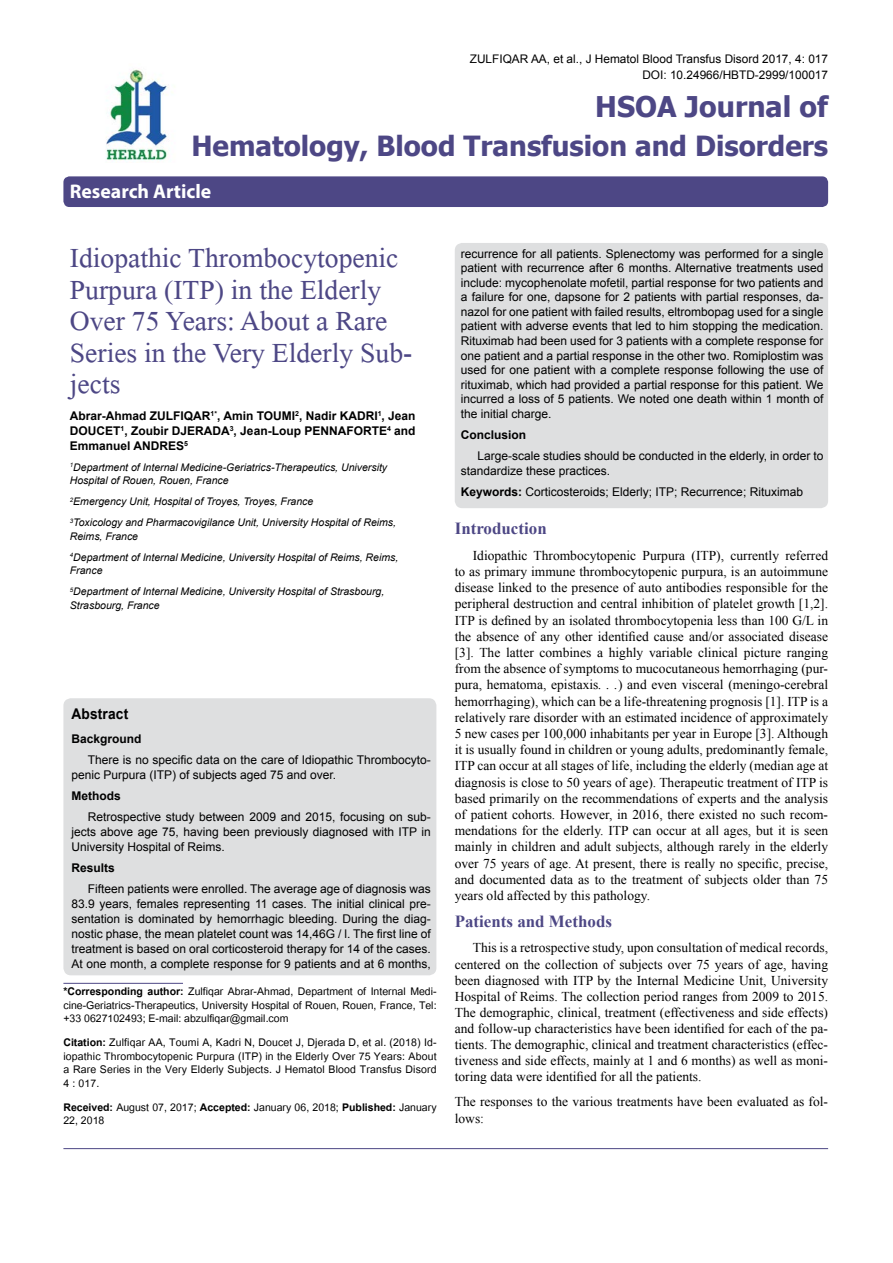
<style>
.page{position:relative;width:893px;height:1263px;background:#fff}
.page>*{position:absolute;margin:0;border:0;box-sizing:border-box;transform-origin:0 0}
.t1{font:41.25px/31.5px "Microsoft Himalaya";color:#4d4785}
.t2{font:700 28.5px "Tahoma";color:#4d4785}
.t3{font:700 27.75px "Tahoma";color:#4d4785}
.t4{font:700 19.8px "Myriad Hebrew";color:#fff}
.t5{font:700 16.95px "Times New Roman";color:#4d4785}
.t6{font:700 14.85px "Arial";letter-spacing:.015em;color:#000;scale:.93 1}
.t7{font:14.7px/13.5px "Utsaah";color:#000;text-align:justify}
.t8{font:13.5px/16.2px "Times New Roman";color:#000;text-align:justify}
.t9{font:12px/14.5px "Arial";color:#000;text-align:justify}
.t10{font:700 12px/15px "Arial";color:#000;text-align:justify}
.t11{font:11.85px/16.5px "Arial";color:#000;text-align:right}
.t12{font:italic 10.5px/21px "Arial";color:#000}
.s1{font-weight:700}
.s2{font-style:italic}
</style>
<div class="page">
<div style="left:63px;top:176px;width:765px;height:31px;background:#4d4785;border-radius:6px"></div>
<hr style="left:63px;top:983px;width:120px;height:1px;background:#4d4785">
<img style="left:106px;top:69px;width:69px;height:92px">
<hr style="left:63px;top:1148px;width:765px;height:1px;background:#4d4785">
<div style="left:63px;top:698px;width:373px;height:277px;background:#dedfe0;border-radius:8px"></div>
<div style="left:455px;top:243px;width:373px;height:265px;background:#dedfe0;border-radius:8px"></div>
<p class="t11" style="left:470px;top:50px;width:360px">ZULFIQAR AA, et al., J Hematol Blood Transfus Disord 2017, 4: 017<br>DOI: 10.24966/HBTD-2999/100017</p>
<h2 class="t2" style="left:595px;top:87px;width:234px">HSOA Journal of</h2>
<h3 class="t3" style="left:191px;top:127px;width:638px">Hematology, Blood Transfusion and Disorders</h3>
<h3 class="t4" style="left:70px;top:180px;width:143px">Research Article</h3>
<h1 class="t1" style="left:70px;top:237px;width:344px">Idiopathic Thrombocytopenic<br>Purpura (ITP) in the Elderly<br>Over 75 Years: About a Rare<br>Series in the Very Elderly Sub&shy;jects</h1>
<p class="t10" style="left:70px;top:408px;width:347px">Abrar-Ahmad ZULFIQAR<sup>1*</sup>, Amin TOUMI<sup>2</sup>, Nadir KADRI<sup>1</sup>, Jean DOUCET<sup>1</sup>, Zoubir DJERADA<sup>3</sup>, Jean-Loup PENNAFORTE<sup>4</sup> and Emmanuel ANDRES<sup>5</sup></p>
<p class="t12" style="left:70px;top:460px;width:319px;line-height:13.5px"><sup>1</sup>Department of Internal Medicine-Geriatrics-Therapeutics, University<br>Hospital of Rouen, Rouen, France</p>
<p class="t12" style="left:70px;top:491px;width:328px"><sup>2</sup>Emergency Unit, Hospital of Troyes, Troyes, France<br><sup>3</sup>Toxicology and Pharmacovigilance Unit, University Hospital of Reims,</p>
<p class="t12" style="left:70px;top:526px;width:330px">Reims, France<br><sup>4</sup>Department of Internal Medicine, University Hospital of Reims, Reims,</p>
<p class="t12" style="left:70px;top:560px;width:316px">France<br><sup>5</sup>Department of Internal Medicine, University Hospital of Strasbourg,</p>
<p class="t12" style="left:70px;top:595px;width:91px">Strasbourg, France</p>
<p class="t6" style="left:71px;top:703px;width:63px">Abstract</p>
<p class="t10" style="left:71px;top:731px;width:72px">Background</p>
<p class="t9" style="left:71px;top:752px;width:361px;line-height:15px;text-indent:16px">There is no specific data on the care of Idiopathic Thrombocyto&shy;penic Purpura (ITP) of subjects aged 75 and over.</p>
<p class="t10" style="left:71px;top:788px;width:51px">Methods</p>
<p class="t9" style="left:71px;top:809px;width:361px;line-height:15px;text-indent:16px">Retrospective study between 2009 and 2015, focusing on sub&shy;jects above age 75, having been previously diagnosed with ITP in University Hospital of Reims.</p>
<p class="t10" style="left:71px;top:860px;width:45px">Results</p>
<p class="t9" style="left:71px;top:881px;width:361px;line-height:15px;text-indent:16px">Fifteen patients were enrolled. The average age of diagnosis was 83.9 years, females representing 11 cases. The initial clinical pre&shy;sentation is dominated by hemorrhagic bleeding. During the diag&shy;nostic phase, the mean platelet count was 14,46G / l. The first line of treatment is based on oral corticosteroid therapy for 14 of the cases.<br>At one month, a complete response for 9 patients and at 6 months,</p>
<p class="t7" style="left:63px;top:986px;width:375px"><span class="s1">*Corresponding author:</span> Zulfiqar Abrar-Ahmad, Department of Internal Medi&shy;cine-Geriatrics-Therapeutics, University Hospital of Rouen, Rouen, France, Tel: +33 0627102493; E-mail: abzulfiqar@gmail.com</p>
<p class="t7" style="left:63px;top:1037px;width:375px"><span class="s1">Citation:</span> Zulfiqar AA, Toumi A, Kadri N, Doucet J, Djerada D, et al. (2018) Id&shy;iopathic Thrombocytopenic Purpura (ITP) in the Elderly Over 75 Years: About a Rare Series in the Very Elderly Subjects. J Hematol Blood Transfus Disord 4 : 017.</p>
<p class="t7" style="left:63px;top:1101px;width:375px"><span class="s1">Received:</span> August 07, 2017; <span class="s1">Accepted:</span> January 06, 2018; <span class="s1">Published:</span> January<br>22, 2018</p>
<p class="t9" style="left:461px;top:246px;width:364px">recurrence for all patients. Splenectomy was performed for a single patient with recurrence after 6 months. Alternative treatments used include: mycophenolate mofetil, partial response for two patients and a failure for one, dapsone for 2 patients with partial responses, da&shy;nazol for one patient with failed results, eltrombopag used for a single patient with adverse events that led to him stopping the medication.<br>Rituximab had been used for 3 patients with a complete response for one patient and a partial response in the other two. Romiplostim was used for one patient with a complete response following the use of rituximab, which had provided a partial response for this patient. We incurred a loss of 5 patients. We noted one death within 1 month of the initial charge.</p>
<p class="t10" style="left:461px;top:427px;width:67px">Conclusion</p>
<p class="t9" style="left:461px;top:448px;width:364px;line-height:15px;text-indent:16px">Large-scale studies should be conducted in the elderly, in order to standardize these practices.</p>
<p class="t9" style="left:461px;top:484px;width:344px"><span class="s1">Keywords:</span> Corticosteroids; Elderly; ITP; Recurrence; Rituximab</p>
<p class="t5" style="left:455px;top:517px;width:93px">Introduction</p>
<p class="t8" style="left:455px;top:547px;width:375px;text-indent:18px">Idiopathic Thrombocytopenic Purpura (ITP), currently referred to as primary immune thrombocytopenic purpura, is an autoimmune disease linked to the presence of auto antibodies responsible for the peripheral destruction and central inhibition of platelet growth [1,2].<br>ITP is defined by an isolated thrombocytopenia less than 100 G/L in the absence of any other identified cause and/or associated disease [3]. The latter combines a highly variable clinical picture ranging from the absence of symptoms to mucocutaneous hemorrhaging (pur&shy;pura, hematoma, epistaxis<span class="s2">. . .</span>) and even visceral (meningo-cerebral hemorrhaging), which can be a life-threatening prognosis [1]. ITP is a relatively rare disorder with an estimated incidence of approximately 5 new cases per 100,000 inhabitants per year in Europe [3]. Although it is usually found in children or young adults, predominantly female, ITP can occur at all stages of life, including the elderly (median age at diagnosis is close to 50 years of age). Therapeutic treatment of ITP is based primarily on the recommendations of experts and the analysis of patient cohorts. However, in 2016, there existed no such recom&shy;mendations for the elderly. ITP can occur at all ages, but it is seen mainly in children and adult subjects, although rarely in the elderly over 75 years of age. At present, there is really no specific, precise, and documented data as to the treatment of subjects older than 75 years old affected by this pathology.</p>
<p class="t5" style="left:455px;top:909px;width:159px">Patients and Methods</p>
<p class="t8" style="left:455px;top:940px;width:375px;text-indent:18px">This is a retrospective study, upon consultation of medical records, centered on the collection of subjects over 75 years of age, having been diagnosed with ITP by the Internal Medicine Unit, University Hospital of Reims. The collection period ranges from 2009 to 2015.<br>The demographic, clinical, treatment (effectiveness and side effects) and follow-up characteristics have been identified for each of the pa&shy;tients. The demographic, clinical and treatment characteristics (effec&shy;tiveness and side effects, mainly at 1 and 6 months) as well as moni&shy;toring data were identified for all the patients.</p>
<p class="t8" style="left:455px;top:1093px;width:375px">The responses to the various treatments have been evaluated as fol&shy;lows:</p>
</div>
